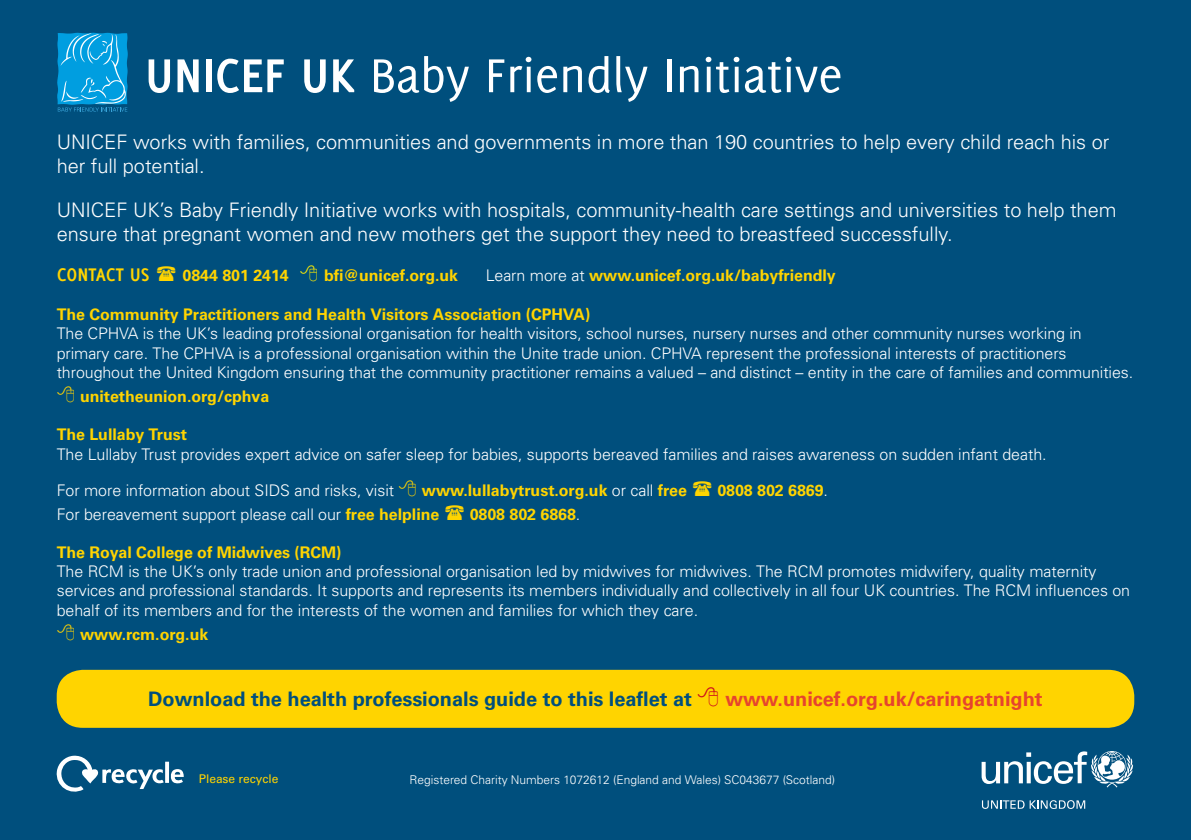
<style>
.page{position:relative;width:1191px;height:840px;background:#fff}
.page>*{position:absolute;margin:0;border:0;box-sizing:border-box;transform-origin:0 0}
.t1{font:52px "Delicious";letter-spacing:-.005em;color:#fff}
.t2{font:300 20px/24px "Univers";letter-spacing:-.005em;color:#fff}
.t3{font:700 20px "Univers";letter-spacing:-.005em;color:#004f7d}
.t4{font:700 20px "Univers";letter-spacing:-.005em;color:#e6442e}
.t5{font:700 20px "Delicious";color:#ffd400}
.t6{font:300 16px/19.2px "Univers";letter-spacing:-.005em;color:#fff}
.t7{font:700 16px "Univers";letter-spacing:-.005em;color:#ffd400}
.t8{font:300 12px "Univers";letter-spacing:-.005em;color:#fff}
.t9{font:12px "Univers";letter-spacing:-.005em;color:#ffd400}
.s1{font-weight:700}
.s2{font-weight:300;color:#fff}
.s3{font-weight:700;color:#ffd400}
</style>
<div class="page">
<div style="left:0;top:0;width:1191px;height:839px;background:#004f7d"></div>
<svg style="left:57px;top:33px;width:71px;height:78px;background:#1aa0d9"></svg>
<div style="left:57px;top:669px;width:1077px;height:58px;background:#ffd400;border-radius:26px"></div>
<svg style="left:981px;top:669px;width:154px;height:140px"></svg>
<svg style="left:57px;top:755px;width:127px;height:36px"></svg>
<h1 class="t1" style="left:145px;top:46px;width:699px"><span class="s1">UNICEF UK</span> Baby Friendly Initiative</h1>
<p class="t2" style="left:57px;top:130px;width:1054px">UNICEF works with families, communities and governments in more than 190 countries to help every child reach his or her full potential.</p>
<p class="t2" style="left:57px;top:198px;width:1061px">UNICEF UK’s Baby Friendly Initiative works with hospitals, community-health care settings and universities to help them ensure that pregnant women and new mothers get the support they need to breastfeed successfully.</p>
<p class="t5" style="left:57px;top:263px;width:94px">CONTACT US</p>
<p class="t7" style="left:183px;top:266px;width:108px">0844 801 2414</p>
<p class="t7" style="left:324px;top:266px;width:136px">bfi@unicef.org.uk</p>
<p class="t7" style="left:485px;top:266px;width:352px"><span class="s2">Learn more at</span> www.unicef.org.uk/babyfriendly</p>
<p class="t7" style="left:57px;top:305px;width:535px">The Community Practitioners and Health Visitors Association (CPHVA)</p>
<p class="t6" style="left:57px;top:324px;width:1078px">The CPHVA is the UK’s leading professional organisation for health visitors, school nurses, nursery nurses and other community nurses working in primary care. The CPHVA is a professional organisation within the Unite trade union. CPHVA represent the professional interests of practitioners throughout the United Kingdom ensuring that the community practitioner remains a valued – and distinct – entity in the care of families and communities.</p>
<p class="t7" style="left:80px;top:386px;width:191px">unitetheunion.org/cphva</p>
<p class="t7" style="left:57px;top:425px;width:132px">The Lullaby Trust</p>
<p class="t6" style="left:57px;top:444px;width:991px">The Lullaby Trust provides expert advice on safer sleep for babies, supports bereaved families and raises awareness on sudden infant death.</p>
<p class="t6" style="left:57px;top:480px;width:339px">For more information about SIDS and risks, visit</p>
<p class="t7" style="left:422px;top:480px;width:267px">www.lullabytrust.org.uk <span class="s2">or call</span> free</p>
<p class="t7" style="left:717px;top:480px;width:112px">0808 802 6869<span class="s2">.</span></p>
<p class="t6" style="left:57px;top:504px;width:384px">For bereavement support please call our <span class="s3">free helpline</span></p>
<p class="t7" style="left:470px;top:504px;width:112px">0808 802 6868<span class="s2">.</span></p>
<p class="t7" style="left:57px;top:542px;width:286px">The Royal College of Midwives (RCM)</p>
<p class="t6" style="left:57px;top:561px;width:1075px">The RCM is the UK’s only trade union and professional organisation led by midwives for midwives. The RCM promotes midwifery, quality maternity services and professional standards. It supports and represents its members individually and collectively in all four UK countries. The RCM influences on behalf of its members and for the interests of the women and families for which they care.</p>
<p class="t7" style="left:80px;top:624px;width:130px">www.rcm.org.uk</p>
<p class="t3" style="left:148px;top:686px;width:545px">Download the health professionals guide to this leaflet at</p>
<p class="t4" style="left:725px;top:686px;width:319px">www.unicef.org.uk/caringatnight</p>
<p class="t9" style="left:199px;top:771px;width:81px">Please recycle</p>
<p class="t8" style="left:409px;top:771px;width:427px">Registered Charity Numbers 1072612 (England and Wales) SC043677 (Scotland)</p>
</div>
